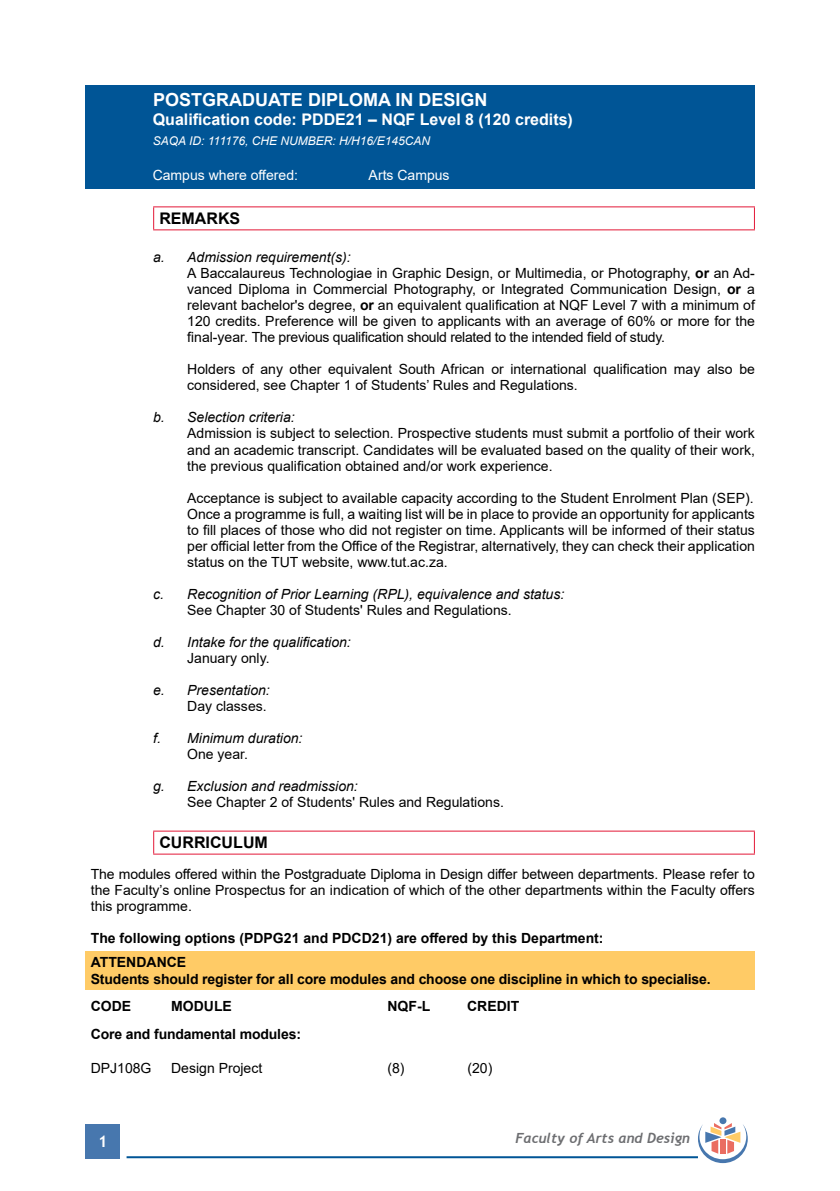
<style>
.page{position:relative;width:840px;height:1191px;background:#fff}
.page>*{position:absolute;margin:0;border:0;box-sizing:border-box;transform-origin:0 0}
.t1{font:700 18px "Arial";color:#fff}
.t2{font:700 16px "Arial";color:#fff}
.t3{font:700 16px "Arial";color:#000}
.t4{font:700 16px "Trebuchet MS";color:#fff}
.t5{font:14px/16px "Arial";color:#000;text-align:justify}
.t6{font:700 14px/23.8px "Arial";letter-spacing:-.01em;color:#000}
.t7{font:italic 14px "Arial";color:#000}
.t8{font:14px "Arial";color:#fff}
.t9{font:italic 700 14px "Trebuchet";color:#6d6e71}
.t10{font:italic 12px "Arial";color:#fff}
.s1{font-style:italic}
.s2{font-weight:700}
</style>
<div class="page">
<div style="left:86px;top:1124px;width:34px;height:34px;background:#4777ae"></div>
<hr style="left:126px;top:1156px;width:571px;height:2px;background:#005596">
<div style="left:719px;top:1117px;width:7px;height:7px;background:#4777ae;border-radius:50%"></div>
<svg style="left:697px;top:1123px;width:50px;height:40px"></svg>
<div style="left:85px;top:85px;width:669px;height:103px;background:#005596"></div>
<hr style="left:153px;top:206px;width:601px;height:1px;background:#e31837">
<svg style="left:153px;top:207px;width:1px;height:22px"></svg>
<svg style="left:753px;top:207px;width:1px;height:22px"></svg>
<hr style="left:153px;top:229px;width:601px;height:1px;background:#e31837">
<hr style="left:153px;top:830px;width:601px;height:1px;background:#e31837">
<svg style="left:153px;top:831px;width:1px;height:22px"></svg>
<svg style="left:753px;top:831px;width:1px;height:22px"></svg>
<hr style="left:153px;top:853px;width:601px;height:1px;background:#e31837">
<div style="left:85px;top:951px;width:669px;height:38px;background:#ffcb66"></div>
<p class="t1" style="left:153px;top:87px;width:336px">POSTGRADUATE DIPLOMA IN DESIGN</p>
<p class="t2" style="left:153px;top:109px;width:421px">Qualification code: PDDE21 – NQF Level 8 (120 credits)</p>
<p class="t10" style="left:153px;top:133px;width:278px">SAQA ID: 111176, CHE NUMBER: H/H16/E145CAN</p>
<p class="t8" style="left:153px;top:166px;width:147px">Campus where offered:</p>
<p class="t8" style="left:368px;top:166px;width:82px">Arts Campus</p>
<p class="t3" style="left:159px;top:207px;width:82px">REMARKS</p>
<p class="t5" style="left:187px;top:249px;width:569px;text-align:left;text-indent:-34px"><span class="s1">a. Admission requirement(s):<br></span>A Baccalaureus Technologiae in Graphic Design, or Multimedia, or Photography, <span class="s2">or</span> an Ad&shy;vanced Diploma in Commercial Photography, or Integrated Communication Design, <span class="s2">or</span> a relevant bachelor's degree, <span class="s2">or</span> an equivalent qualification at NQF Level 7 with a minimum of 120 credits. Preference will be given to applicants with an average of 60% or more for the final-year. The previous qualification should related to the intended field of study.</p>
<p class="t5" style="left:187px;top:361px;width:569px">Holders of any other equivalent South African or international qualification may also be considered, see Chapter 1 of Students’ Rules and Regulations.</p>
<p class="t7" style="left:153px;top:408px;width:143px">b. Selection criteria:</p>
<p class="t5" style="left:187px;top:425px;width:569px">Admission is subject to selection. Prospective students must submit a portfolio of their work and an academic transcript. Candidates will be evaluated based on the quality of their work, the previous qualification obtained and/or work experience.</p>
<p class="t5" style="left:187px;top:489px;width:569px">Acceptance is subject to available capacity according to the Student Enrolment Plan (SEP).<br>Once a programme is full, a waiting list will be in place to provide an opportunity for applicants to fill places of those who did not register on time. Applicants will be informed of their status per official letter from the Office of the Registrar, alternatively, they can check their application status on the TUT website, www.tut.ac.za.</p>
<p class="t7" style="left:153px;top:584px;width:412px">c. Recognition of Prior Learning (RPL), equivalence and status:</p>
<p class="t5" style="left:187px;top:601px;width:326px">See Chapter 30 of Students' Rules and Regulations.</p>
<p class="t7" style="left:153px;top:632px;width:199px">d. Intake for the qualification:</p>
<p class="t5" style="left:187px;top:649px;width:84px">January only.</p>
<p class="t7" style="left:153px;top:680px;width:118px">e. Presentation:</p>
<p class="t5" style="left:187px;top:697px;width:81px">Day classes.</p>
<p class="t7" style="left:153px;top:728px;width:151px">f. Minimum duration:</p>
<p class="t5" style="left:187px;top:745px;width:62px">One year.</p>
<p class="t7" style="left:153px;top:776px;width:206px">g. Exclusion and readmission:</p>
<p class="t5" style="left:187px;top:793px;width:318px">See Chapter 2 of Students' Rules and Regulations.</p>
<p class="t3" style="left:159px;top:831px;width:110px">CURRICULUM</p>
<p class="t5" style="left:91px;top:866px;width:665px">The modules offered within the Postgraduate Diploma in Design differ between departments. Please refer to the Faculty’s online Prospectus for an indication of which of the other departments within the Faculty offers this programme.</p>
<p class="t6" style="left:91px;top:926px;width:514px">The following options (PDPG21 and PDCD21) are offered by this Department:<br>ATTENDANCE</p>
<p class="t6" style="left:91px;top:966px;width:621px;line-height:26.4px">Students should register for all core modules and choose one discipline in which to specialise.<br>CODE</p>
<p class="t6" style="left:171px;top:994px;width:62px">MODULE</p>
<p class="t6" style="left:387px;top:994px;width:44px">NQF-L</p>
<p class="t6" style="left:467px;top:994px;width:54px">CREDIT</p>
<p class="t6" style="left:91px;top:1022px;width:211px">Core and fundamental modules:</p>
<p class="t5" style="left:91px;top:1060px;width:62px">DPJ108G</p>
<p class="t5" style="left:171px;top:1060px;width:93px">Design Project</p>
<p class="t5" style="left:387px;top:1060px;width:19px">(8)</p>
<p class="t5" style="left:467px;top:1060px;width:26px">(20)</p>
<p class="t4" style="left:98px;top:1131px;width:11px">1</p>
<p class="t9" style="left:515px;top:1129px;width:176px">Faculty of Arts and Design</p>
</div>
